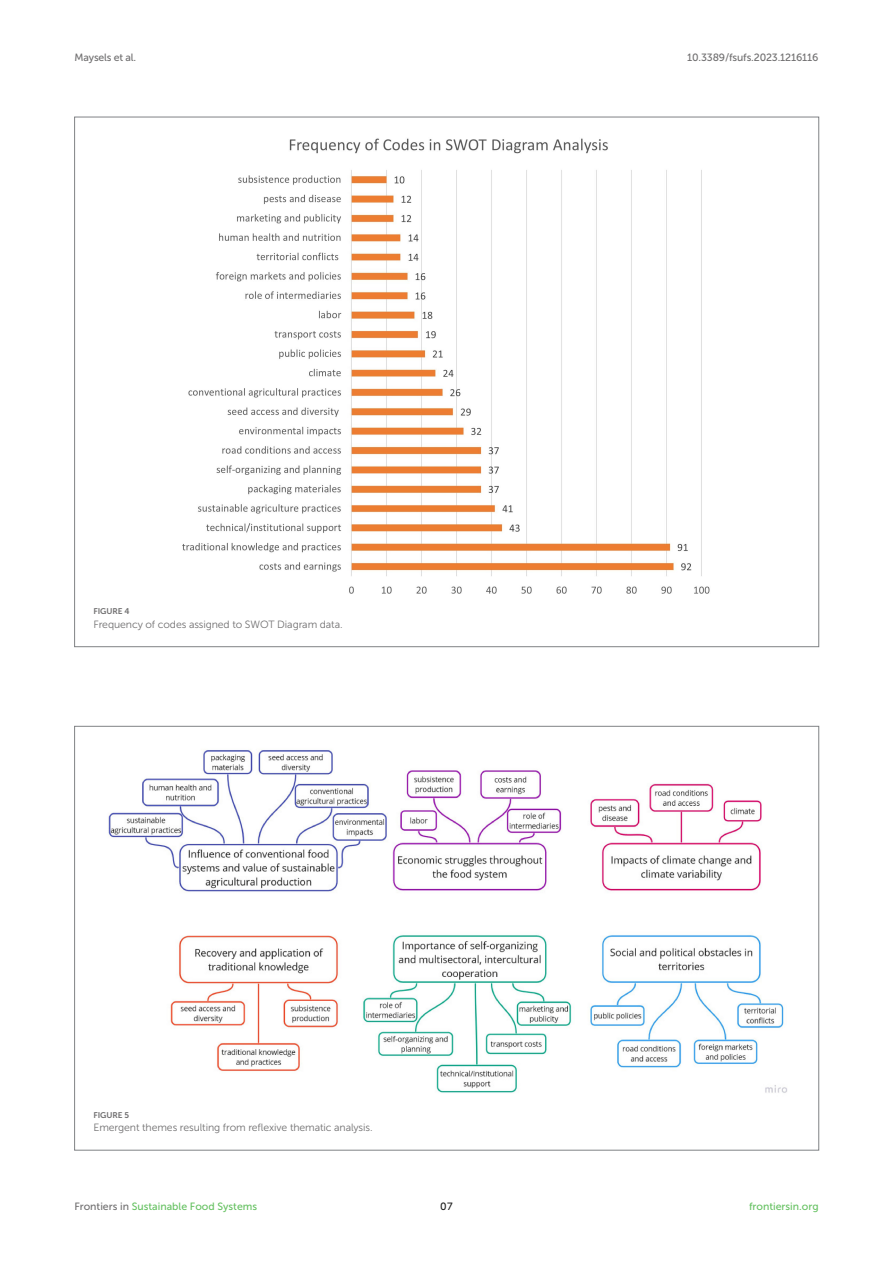
<style>
.page{position:relative;width:893px;height:1263px;background:#fff}
.page>*{position:absolute;margin:0;border:0;box-sizing:border-box;transform-origin:0 0}
.FIG_LEG{font:10.5px "Museo Sans 300";letter-spacing:-.01em;color:#706f70}
.t1{font:10.5px "Museo Sans 500";color:#65c161}
.t2{font:10.5px "Museo Sans 500";letter-spacing:-.015em;color:#706f70}
.t3{font:10.5px "Museo Sans 500";color:#1b1c1b}
.FIG_HD{font:8.25px "Museo Sans 700";letter-spacing:-.01em;color:#706f70}
.s1{color:#706f70}
</style>
<div class="page">
<img style="left:182px;top:138px;width:528px;height:456px">
<img style="left:108px;top:750px;width:679px;height:343px">
<p class="t2" style="left:74px;top:51px;width:63px">Maysels et al.</p>
<p class="t2" style="left:687px;top:51px;width:133px">10.3389/fsufs.2023.1216116</p>
<p class="FIG_HD" style="left:94px;top:607px;width:37px">FIGURE 4</p>
<p class="FIG_LEG" style="left:94px;top:618px;width:251px">Frequency of codes assigned to SWOT Diagram data.</p>
<p class="FIG_HD" style="left:94px;top:1110px;width:37px">FIGURE 5</p>
<p class="FIG_LEG" style="left:94px;top:1122px;width:281px">Emergent themes resulting from reflexive thematic analysis.</p>
<p class="t1" style="left:74px;top:1200px;width:184px"><span class="s1">Frontiers in</span> Sustainable Food Systems</p>
<p class="t3" style="left:440px;top:1200px;width:14px">07</p>
<p class="t1" style="left:749px;top:1200px;width:71px">frontiersin.org</p>
</div>
